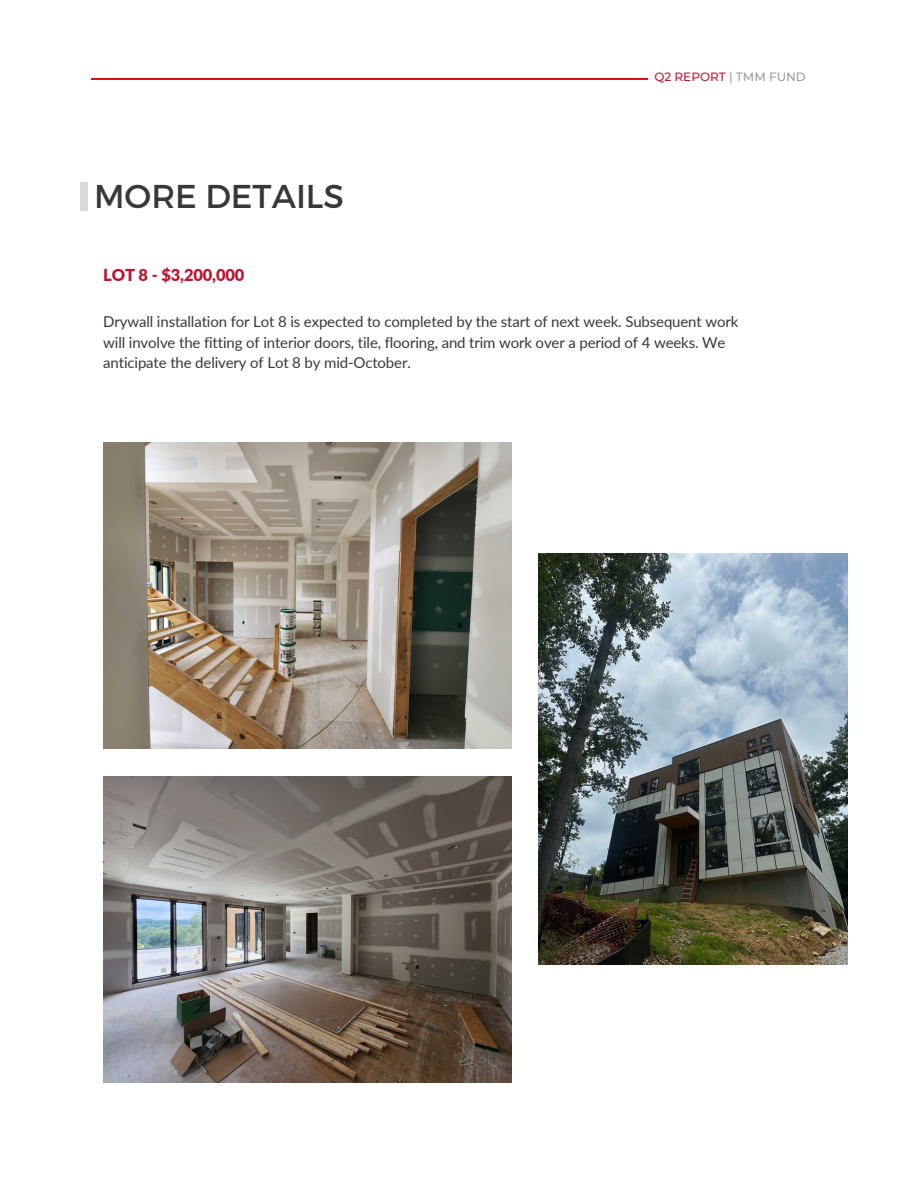
<style>
.page{position:relative;width:918px;height:1188px;background:#fff}
.page>*{position:absolute;margin:0;border:0;box-sizing:border-box;transform-origin:0 0}
.t1{font:33px "Montserrat";color:#383837}
.t2{font:900 16.5px "Lato";letter-spacing:-.01em;color:#ba1833}
.t3{font:15px/20.2px "Lato";letter-spacing:-.01em;color:#383837}
.t4{font:500 12px "Montserrat";color:#ba1833}
.s1{color:#9c9c9b}
</style>
<div class="page">
<hr style="left:92px;top:79px;width:556px;height:1px;background:#db1212">
<div style="left:80px;top:183px;width:8px;height:28px;background:#dadada"></div>
<img style="left:103px;top:443px;width:409px;height:306px">
<img style="left:539px;top:553px;width:308px;height:411px">
<img style="left:103px;top:776px;width:409px;height:306px">
<p class="t1" style="left:94px;top:175px;width:252px">MORE DETAILS</p>
<p class="t4" style="left:654px;top:69px;width:153px">Q2 REPORT <span class="s1">| TMM FUND</span></p>
<p class="t2" style="left:103px;top:265px;width:143px">LOT 8 - $3,200,000</p>
<p class="t3" style="left:103px;top:311px;width:637px">Drywall installation for Lot 8 is expected to completed by the start of next week. Subsequent work will involve the fitting of interior doors, tile, flooring, and trim work over a period of 4 weeks. We anticipate the delivery of Lot 8 by mid-October.</p>
</div>
